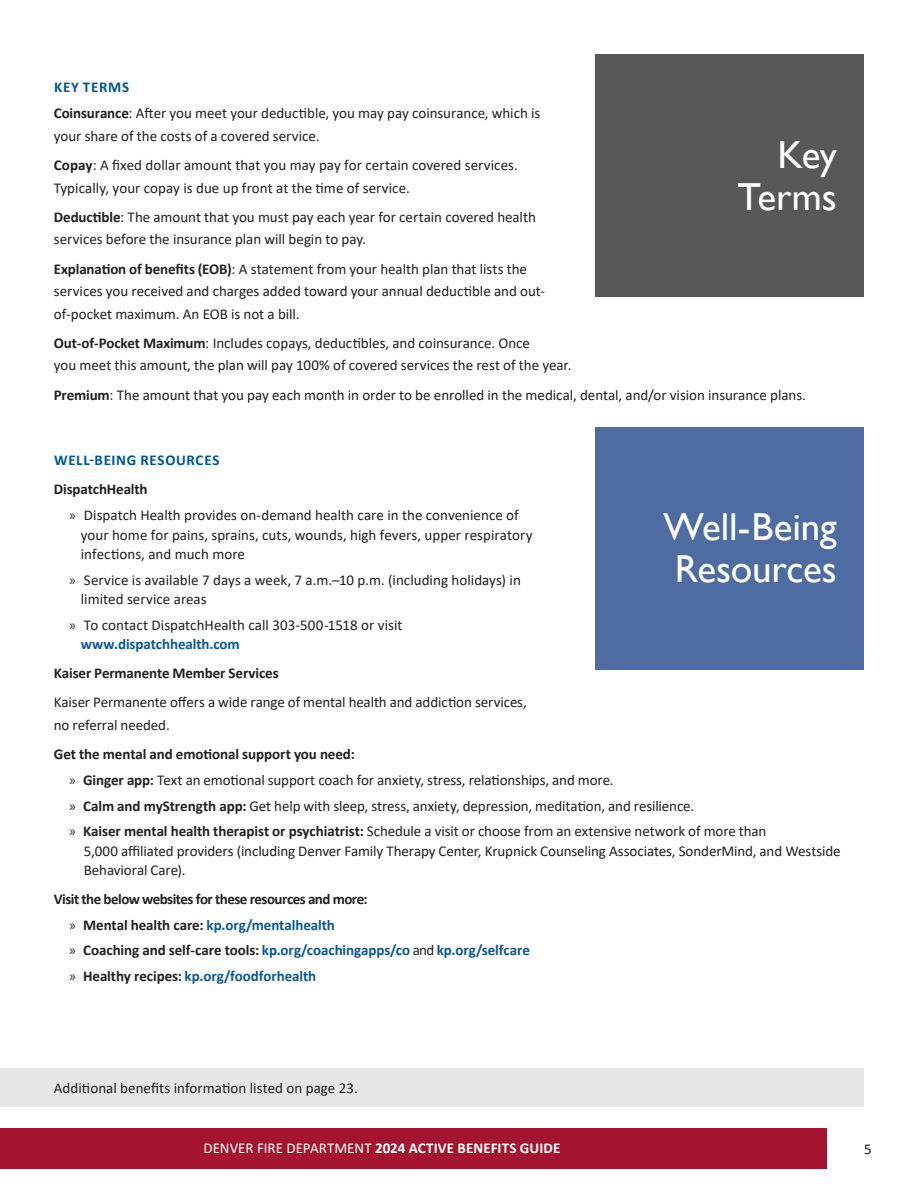
<style>
.page{position:relative;width:918px;height:1188px;background:#fff}
.page>*{position:absolute;margin:0;border:0;box-sizing:border-box;transform-origin:0 0}
.t1{font:39px/42px "Gill Sans";letter-spacing:-.005em;color:#fff}
.t2{font:15px/19.5px "Calibri";color:#231f20}
.t3{font:700 15px/25.8px "Calibri";letter-spacing:-.005em;color:#231f20}
.t4{font:700 15px "Calibri";letter-spacing:.005em;color:#fff}
.t5{font:700 15px "Calibri";letter-spacing:.045em;color:#005595}
.s1{font-weight:700;color:#005595}
.s2{font-weight:700}
.s3{font-family:"Myriad Pro"}
.s4{font-weight:700;color:#0b5696}
.s5{font-family:"Myriad Pro";font-weight:400}
.s6{color:#0b5696}
.s7{font-weight:400}
</style>
<div class="page">
<div style="left:0;top:1128px;width:826px;height:40px;background:#a4132f"></div>
<div style="left:596px;top:427px;width:268px;height:243px;background:#4e6ba2"></div>
<div style="left:596px;top:54px;width:268px;height:243px;background:#58585a"></div>
<div style="left:0;top:1069px;width:864px;height:38px;background:#e8e5e5"></div>
<p class="t2" style="left:54px;top:74px;width:488px;line-height:26px"><span class="s1">KEY TERMS<br></span><span class="s2">Coinsurance</span>: After you meet your deductible, you may pay coinsurance, which is</p>
<p class="t2" style="left:54px;top:121px;width:466px;line-height:29.2px">your share of the costs of a covered service.<br><span class="s2">Copay</span>: A fixed dollar amount that you may pay for certain covered services.</p>
<p class="t2" style="left:54px;top:173px;width:484px;line-height:29.2px">Typically, your copay is due up front at the time of service.<br><span class="s2">Deductible</span>: The amount that you must pay each year for certain covered health</p>
<p class="t2" style="left:54px;top:224px;width:475px;line-height:29.2px">services before the insurance plan will begin to pay.<br><span class="s2">Explanation of benefits (EOB)</span>: A statement from your health plan that lists the</p>
<p class="t2" style="left:54px;top:279px;width:493px;line-height:22.5px">services you received and charges added toward your annual deductible and out&shy;of-pocket maximum. An EOB is not a bill.</p>
<p class="t2" style="left:54px;top:331px;width:519px;line-height:22.5px"><span class="s2">Out-of-Pocket Maximum</span>: Includes copays, deductibles, and coinsurance. Once<br>you meet this amount, the plan will pay 100% of covered services the rest of the year.</p>
<p class="t2" style="left:54px;top:384px;width:754px"><span class="s2">Premium</span>: The amount that you pay each month in order to be enrolled in the medical, dental, and/or vision insurance plans.</p>
<h1 class="t1" style="left:738px;top:135px;width:101px;text-align:right">Key<br>Terms</h1>
<p class="t5" style="left:54px;top:449px;width:167px">WELL-BEING RESOURCES</p>
<p class="t2" style="left:70px;top:476px;width:451px;line-height:26.2px;text-indent:-16px"><span class="s2">DispatchHealth<br></span><span class="s3">»</span> Dispatch Health provides on-demand health care in the convenience of</p>
<p class="t2" style="left:81px;top:525px;width:453px">your home for pains, sprains, cuts, wounds, high fevers, upper respiratory infections, and much more</p>
<p class="t2" style="left:81px;top:570px;width:442px;text-indent:-11px"><span class="s3">»</span> Service is available 7 days a week, 7 a.m.–10 p.m. (including holidays) in limited service areas</p>
<p class="t2" style="left:81px;top:615px;width:323px;text-indent:-11px"><span class="s3">»</span> To contact DispatchHealth call 303-500-1518 or visit <span class="s4">www.dispatchhealth.com</span></p>
<p class="t3" style="left:54px;top:660px;width:226px">Kaiser Permanente Member Services</p>
<p class="t2" style="left:54px;top:690px;width:474px;line-height:22.5px">Kaiser Permanente offers a wide range of mental health and addiction services, no referral needed.</p>
<p class="t2" style="left:70px;top:741px;width:698px;line-height:25.8px;text-indent:-16px"><span class="s2">Get the mental and emotional support you need:<br></span><span class="s3">»</span> <span class="s2">Ginger app:</span> Text an emotional support coach for anxiety, stress, relationships, and more.<br><span class="s3">»</span> <span class="s2">Calm and myStrength app:</span> Get help with sleep, stress, anxiety, depression, meditation, and resilience.<br><span class="s3">»</span> <span class="s2">Kaiser mental health therapist or psychiatrist:</span> Schedule a visit or choose from an extensive network of more than</p>
<p class="t2" style="left:84px;top:840px;width:758px">5,000 affiliated providers (including Denver Family Therapy Center, Krupnick Counseling Associates, SonderMind, and Westside<br>Behavioral Care).</p>
<p class="t3" style="left:70px;top:885px;width:462px;text-indent:-16px">Visit the below websites for these resources and more:<br><span class="s5">»</span> Mental health care: <span class="s6">kp.org/mentalhealth<br></span><span class="s5">»</span> Coaching and self-care tools: <span class="s6">kp.org/coachingapps/co</span> <span class="s7">and</span> <span class="s6">kp.org/selfcare </span><span class="s5">»</span> Healthy recipes: <span class="s6">kp.org/foodforhealth</span></p>
<h1 class="t1" style="left:664px;top:507px;width:175px">Well-Being<br>Resources</h1>
<p class="t2" style="left:54px;top:1078px;width:305px">Additional benefits information listed on page 23.</p>
<p class="t4" style="left:203px;top:1137px;width:358px"><span class="s7">DENVER FIRE DEPARTMENT</span> 2024 ACTIVE BENEFITS GUIDE</p>
<p class="t2" style="left:864px;top:1139px;width:9px">5</p>
</div>
